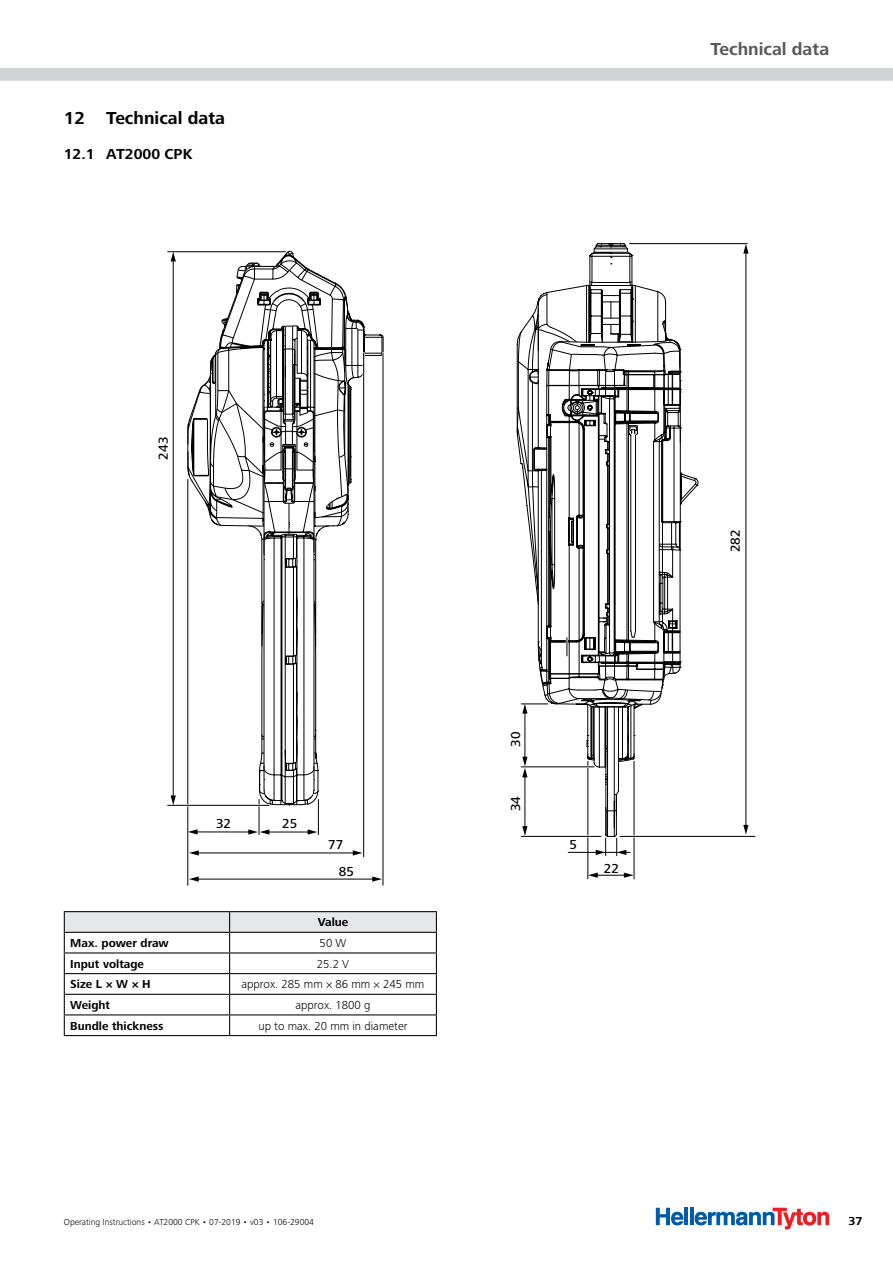
<style>
.page{position:relative;width:893px;height:1263px;background:#fff}
.page>*{position:absolute;margin:0;border:0;box-sizing:border-box;transform-origin:0 0}
.t1{font:700 18px "Frutiger Next LTW1 G";color:#000}
.t2{font:700 18px "Frutiger Next LTW1 G";color:#58595b}
.t3{font:700 15px "Frutiger Next LTW1 G";color:#000}
.t4{font:500 13.5px "Frutiger Next LTW1 G";color:#000}
.t5{font:300 12px "Frutiger Next LTW1 G";color:#000}
.t6{font:700 12px "Frutiger Next LTW1 G";color:#000}
.t7{font:300 9px "Frutiger Next LTW1 G";color:#000}
</style>
<div class="page">
<div style="left:0;top:68px;width:893px;height:13px;background:#d1d3d4"></div>
<hr style="left:684px;top:1208px;width:4px;height:17px;background:#005baa">
<hr style="left:690px;top:1208px;width:4px;height:17px;background:#005baa">
<svg style="left:656px;top:1208px;width:27px;height:17px"></svg>
<svg style="left:695px;top:1208px;width:134px;height:21px"></svg>
<svg style="left:187px;top:250px;width:197px;height:267px"></svg>
<svg style="left:210px;top:349px;width:109px;height:456px"></svg>
<svg style="left:223px;top:266px;width:129px;height:514px"></svg>
<hr style="left:187px;top:479px;width:2px;height:406px;background:#fff">
<hr style="left:187px;top:479px;width:1px;height:406px;background:#000">
<hr style="left:634px;top:761px;width:1px;height:118px;background:#000">
<hr style="left:587px;top:761px;width:1px;height:118px;background:#000">
<hr style="left:382px;top:353px;width:2px;height:532px;background:#fff">
<hr style="left:383px;top:353px;width:1px;height:532px;background:#000">
<hr style="left:363px;top:353px;width:2px;height:504px;background:#fff">
<hr style="left:363px;top:353px;width:1px;height:504px;background:#000">
<hr style="left:317px;top:799px;width:2px;height:35px;background:#fff">
<hr style="left:318px;top:799px;width:1px;height:35px;background:#000">
<hr style="left:258px;top:799px;width:2px;height:35px;background:#fff">
<hr style="left:259px;top:799px;width:1px;height:35px;background:#000">
<hr style="left:620px;top:836px;width:135px;height:1px;background:#000">
<hr style="left:629px;top:243px;width:118px;height:1px;background:#000">
<hr style="left:168px;top:804px;width:101px;height:2px;background:#fff">
<hr style="left:168px;top:805px;width:101px;height:1px;background:#000">
<hr style="left:168px;top:251px;width:117px;height:2px;background:#fff">
<hr style="left:168px;top:251px;width:117px;height:1px;background:#000">
<hr style="left:196px;top:831px;width:54px;height:1px;background:#000">
<svg style="left:188px;top:829px;width:10px;height:5px"></svg>
<hr style="left:197px;top:879px;width:177px;height:1px;background:#000">
<svg style="left:189px;top:876px;width:10px;height:6px"></svg>
<svg style="left:372px;top:876px;width:10px;height:6px"></svg>
<hr style="left:596px;top:875px;width:30px;height:1px;background:#000">
<svg style="left:588px;top:872px;width:10px;height:6px"></svg>
<svg style="left:624px;top:872px;width:10px;height:6px"></svg>
<hr style="left:745px;top:252px;width:1px;height:575px;background:#000">
<svg style="left:743px;top:244px;width:5px;height:10px"></svg>
<svg style="left:743px;top:825px;width:5px;height:10px"></svg>
<hr style="left:268px;top:832px;width:41px;height:1px;background:#000">
<svg style="left:248px;top:829px;width:21px;height:6px"></svg>
<svg style="left:308px;top:829px;width:9px;height:6px"></svg>
<hr style="left:173px;top:260px;width:1px;height:537px;background:#000">
<svg style="left:171px;top:252px;width:5px;height:9px"></svg>
<svg style="left:171px;top:795px;width:5px;height:10px"></svg>
<hr style="left:197px;top:852px;width:158px;height:1px;background:#000">
<svg style="left:189px;top:850px;width:10px;height:5px"></svg>
<svg style="left:353px;top:850px;width:9px;height:5px"></svg>
<svg style="left:516px;top:243px;width:183px;height:613px"></svg>
<hr style="left:64px;top:1035px;width:166px;height:1px;background:#000">
<hr style="left:230px;top:1035px;width:207px;height:1px;background:#000">
<hr style="left:64px;top:911px;width:166px;height:1px;background:#000">
<hr style="left:230px;top:911px;width:207px;height:1px;background:#000">
<svg style="left:64px;top:912px;width:373px;height:123px"></svg>
<h1 class="t1" style="left:64px;top:107px;width:163px">12 Technical data</h1>
<p class="t3" style="left:64px;top:145px;width:130px">12. 1 AT2000 CPK</p>
<h1 class="t2" style="left:710px;top:39px;width:120px">Technical data</h1>
<p class="t4" style="left:155px;top:460px;width:24px;rotate:-90deg">243</p>
<p class="t4" style="left:508px;top:747px;width:17px;rotate:-90deg">30</p>
<p class="t4" style="left:216px;top:816px;width:17px">32</p>
<p class="t4" style="left:282px;top:816px;width:17px">25</p>
<p class="t4" style="left:508px;top:811px;width:17px;rotate:-90deg">34</p>
<p class="t4" style="left:328px;top:837px;width:17px">77</p>
<p class="t4" style="left:569px;top:837px;width:9px">5</p>
<p class="t4" style="left:339px;top:863px;width:17px">85</p>
<p class="t6" style="left:318px;top:915px;width:32px">Value</p>
<p class="t6" style="left:70px;top:936px;width:100px">Max. power draw</p>
<p class="t5" style="left:320px;top:936px;width:28px">50 W</p>
<p class="t6" style="left:70px;top:957px;width:75px">Input voltage</p>
<p class="t5" style="left:317px;top:957px;width:34px">25.2 V</p>
<p class="t6" style="left:70px;top:977px;width:82px">Size L × W × H</p>
<p class="t5" style="left:242px;top:977px;width:184px">approx. 285 mm × 86 mm × 245 mm</p>
<p class="t6" style="left:70px;top:998px;width:41px">Weight</p>
<p class="t5" style="left:295px;top:998px;width:76px">approx. 1800 g</p>
<p class="t6" style="left:70px;top:1019px;width:95px">Bundle thickness</p>
<p class="t5" style="left:258px;top:1019px;width:151px">up to max. 20 mm in diameter</p>
<p class="t4" style="left:604px;top:861px;width:17px">22</p>
<p class="t7" style="left:64px;top:1217px;width:252px">Operating Instructions • AT2000 CPK • 07-2019 • v03 • 106-29004</p>
<p class="t4" style="left:728px;top:552px;width:24px;rotate:-90deg">282</p>
<p class="t6" style="left:848px;top:1214px;width:16px">37</p>
</div>
